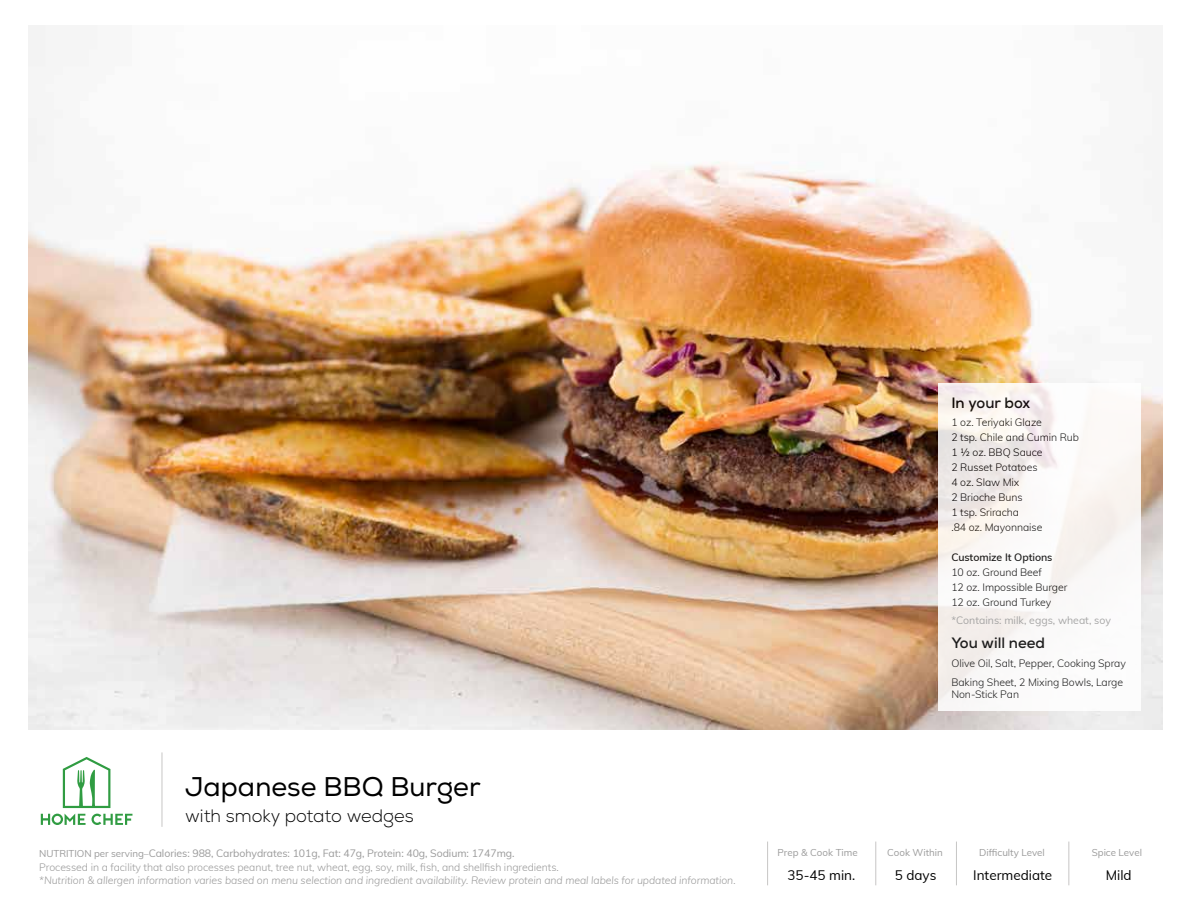
<style>
.page{position:relative;width:1188px;height:918px;background:#fff}
.page>*{position:absolute;margin:0;border:0;box-sizing:border-box;transform-origin:0 0}
.t1{font:27px "Nexa";color:#000}
.t2{font:300 18px "Nexa";color:#000}
.t3{font:700 15px "Nexa";color:#000}
.t4{font:13.5px "Muli";color:#000}
.t5{font:300 10.5px/15px "Muli";letter-spacing:-.005em;color:#000}
.t6{font:300 10.5px/13.5px "Muli";letter-spacing:-.005em;color:#9a9a9a}
.t7{font:italic 300 10.5px "Muli";letter-spacing:-.005em;color:#9a9a9a}
.t8{font:10.5px "Muli";color:#9a9a9a}
.t9{font:600 10.5px "Muli";letter-spacing:-.005em;color:#000}
.t10{font:9.75px "Muli";color:#9a9a9a}
.s1{font-weight:400;font-size:9.75px}
.s2{font-weight:400}
</style>
<div class="page">
<img style="left:29px;top:26px;width:1133px;height:704px">
<hr style="left:162px;top:752px;width:1px;height:75px;background:#c7c6c5">
<svg style="left:938px;top:384px;width:203px;height:327px"></svg>
<svg style="left:41px;top:757px;width:91px;height:68px"></svg>
<hr style="left:875px;top:842px;width:1px;height:43px;background:#c7c6c5">
<hr style="left:956px;top:842px;width:1px;height:43px;background:#c7c6c5">
<hr style="left:1068px;top:842px;width:1px;height:43px;background:#c7c6c5">
<hr style="left:767px;top:842px;width:1px;height:43px;background:#c7c6c5">
<h1 class="t1" style="left:185px;top:771px;width:297px">Japanese BBQ Burger</h1>
<h2 class="t2" style="left:185px;top:805px;width:230px">with smoky potato wedges</h2>
<p class="t6" style="left:39px;top:846px;width:521px"><span class="s1">NUTRITION per serving–</span><span class="s2">Calories: 988, Carbohydrates: 101g, Fat: 47g, Protein: 40g, Sodium: 1747mg.<br></span>Processed in a facility that also processes peanut, tree nut, wheat, egg, soy, milk, fish, and shellfish ingredients.</p>
<p class="t7" style="left:39px;top:873px;width:698px">*Nutrition &amp; allergen information varies based on menu selection and ingredient availability. Review protein and meal labels for updated information.</p>
<h3 class="t3" style="left:951px;top:393px;width:80px">In your box</h3>
<p class="t5" style="left:951px;top:415px;width:129px">1 oz. Teriyaki Glaze<br>2 tsp. Chile and Cumin Rub<br>1 ½ oz. BBQ Sauce<br>2 Russet Potatoes<br>4 oz. Slaw Mix<br>2 Brioche Buns<br>1 tsp. Sriracha<br>.84 oz. Mayonnaise</p>
<p class="t9" style="left:951px;top:550px;width:103px">Customize It Options</p>
<p class="t5" style="left:951px;top:565px;width:118px">10 oz. Ground Beef<br>12 oz. Impossible Burger<br>12 oz. Ground Turkey</p>
<p class="t8" style="left:951px;top:613px;width:161px">*Contains: milk, eggs, wheat, soy</p>
<h3 class="t3" style="left:951px;top:633px;width:95px">You will need</h3>
<p class="t5" style="left:951px;top:653px;width:176px;line-height:18.8px">Olive Oil, Salt, Pepper, Cooking Spray<br>Baking Sheet, 2 Mixing Bowls, Large</p>
<p class="t5" style="left:951px;top:686px;width:69px">Non-Stick Pan</p>
<p class="t10" style="left:778px;top:845px;width:82px">Prep &amp; Cook Time</p>
<p class="t10" style="left:887px;top:845px;width:57px">Cook Within</p>
<p class="t10" style="left:979px;top:845px;width:67px">Difficulty Level</p>
<p class="t10" style="left:1092px;top:845px;width:52px">Spice Level</p>
<p class="t4" style="left:787px;top:865px;width:69px">35-45 min.</p>
<p class="t4" style="left:895px;top:865px;width:43px">5 days</p>
<p class="t4" style="left:973px;top:865px;width:81px">Intermediate</p>
<p class="t4" style="left:1106px;top:865px;width:27px">Mild</p>
</div>
